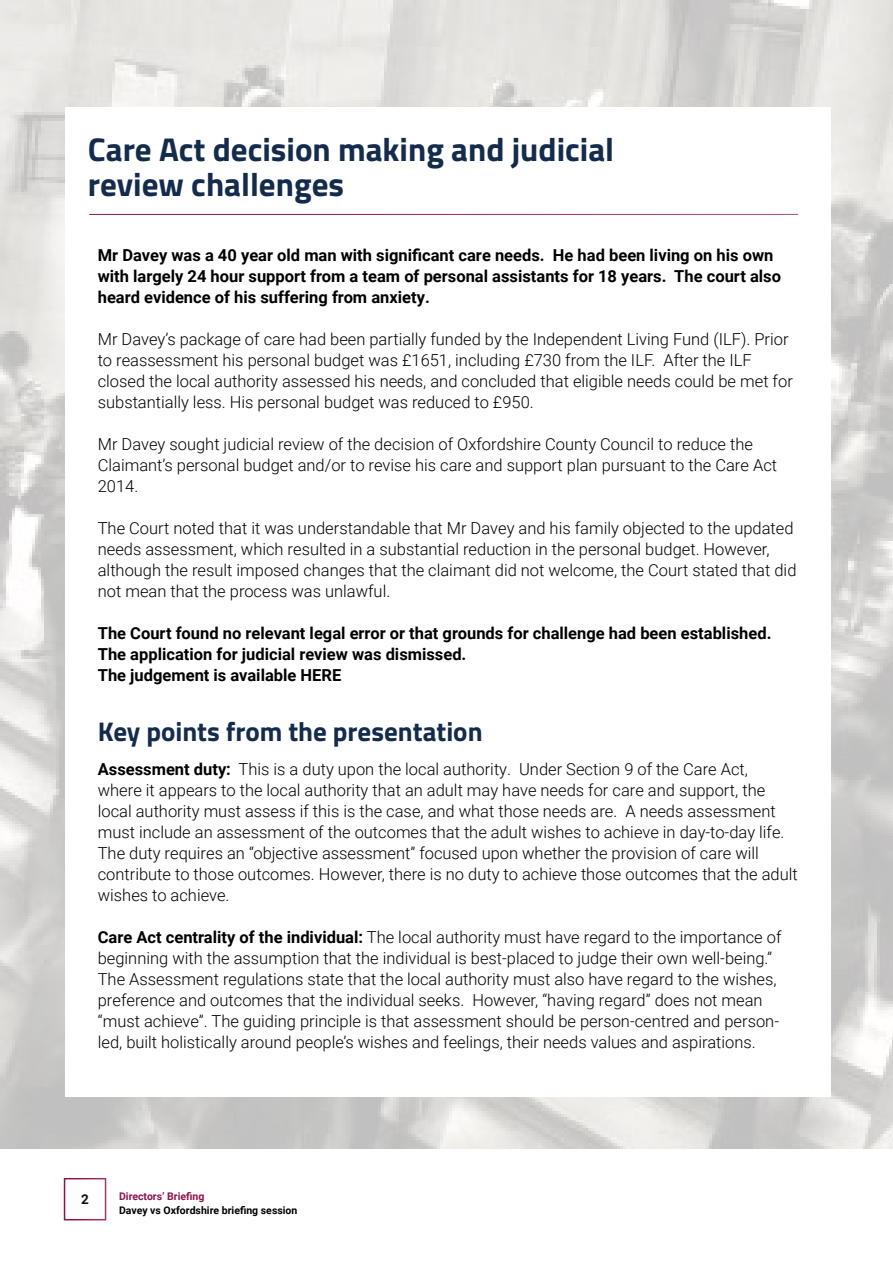
<style>
.page{position:relative;width:893px;height:1263px;background:#fff}
.page>*{position:absolute;margin:0;border:0;box-sizing:border-box;transform-origin:0 0}
.t1{font:700 33px/35.2px "Titillium";color:#132b4d}
.t2{font:700 27px "Titillium";color:#132b4d}
.t3{font:300 16.5px/21px "Roboto";color:#000}
.t4{font:700 16.5px/21px "Roboto";color:#000}
.t5{font:700 13.5px "Roboto";color:#000}
.t6{font:700 10.5px "Roboto";color:#000}
.t7{font:700 10.5px "Roboto";color:#8d124b}
.s1{font-weight:700}
</style>
<div class="page">
<img style="left:0;top:0;width:893px;height:1148px">
<div style="left:65px;top:108px;width:766px;height:989px;background:#fff"></div>
<hr style="left:89px;top:214px;width:709px;height:1px;background:#8d124b">
<div style="left:64px;top:1178px;width:42px;height:42px;border:2px solid #8d124b"></div>
<h1 class="t1" style="left:88px;top:130px;width:528px">Care Act decision making and judicial review challenges</h1>
<p class="t4" style="left:98px;top:244px;width:685px">Mr Davey was a 40 year old man with significant care needs. He had been living on his own with largely 24 hour support from a team of personal assistants for 18 years. The court also heard evidence of his suffering from anxiety.</p>
<p class="t3" style="left:98px;top:328px;width:697px">Mr Davey’s package of care had been partially funded by the Independent Living Fund (ILF). Prior to reassessment his personal budget was £1651, including £730 from the ILF. After the ILF closed the local authority assessed his needs, and concluded that eligible needs could be met for substantially less. His personal budget was reduced to £950.</p>
<p class="t3" style="left:98px;top:433px;width:681px">Mr Davey sought judicial review of the decision of Oxfordshire County Council to reduce the<br>Claimant’s personal budget and/or to revise his care and support plan pursuant to the Care Act<br>2014.</p>
<p class="t3" style="left:98px;top:517px;width:700px">The Court noted that it was understandable that Mr Davey and his family objected to the updated needs assessment, which resulted in a substantial reduction in the personal budget. However, although the result imposed changes that the claimant did not welcome, the Court stated that did not mean that the process was unlawful.</p>
<p class="t4" style="left:98px;top:622px;width:675px">The Court found no relevant legal error or that grounds for challenge had been established.<br>The application for judicial review was dismissed.<br>The judgement is available HERE</p>
<h2 class="t2" style="left:98px;top:711px;width:386px">Key points from the presentation</h2>
<p class="t3" style="left:98px;top:758px;width:701px"><span class="s1">Assessment duty:</span> This is a duty upon the local authority. Under Section 9 of the Care Act,<br>where it appears to the local authority that an adult may have needs for care and support, the local authority must assess if this is the case, and what those needs are. A needs assessment must include an assessment of the outcomes that the adult wishes to achieve in day-to-day life.<br>The duty requires an “objective assessment” focused upon whether the provision of care will contribute to those outcomes. However, there is no duty to achieve those outcomes that the adult wishes to achieve.</p>
<p class="t3" style="left:98px;top:926px;width:685px"><span class="s1">Care Act centrality of the individual:</span> The local authority must have regard to the importance of beginning with the assumption that the individual is best-placed to judge their own well-being.” The Assessment regulations state that the local authority must also have regard to the wishes, preference and outcomes that the individual seeks. However, “having regard” does not mean “must achieve”. The guiding principle is that assessment should be person-centred and person&shy;led, built holistically around people’s wishes and feelings, their needs values and aspirations.</p>
<p class="t5" style="left:81px;top:1190px;width:9px">2</p>
<p class="t7" style="left:119px;top:1189px;width:87px">Directors’ Briefing</p>
<p class="t6" style="left:119px;top:1203px;width:180px">Davey vs Oxfordshire briefing session</p>
</div>
